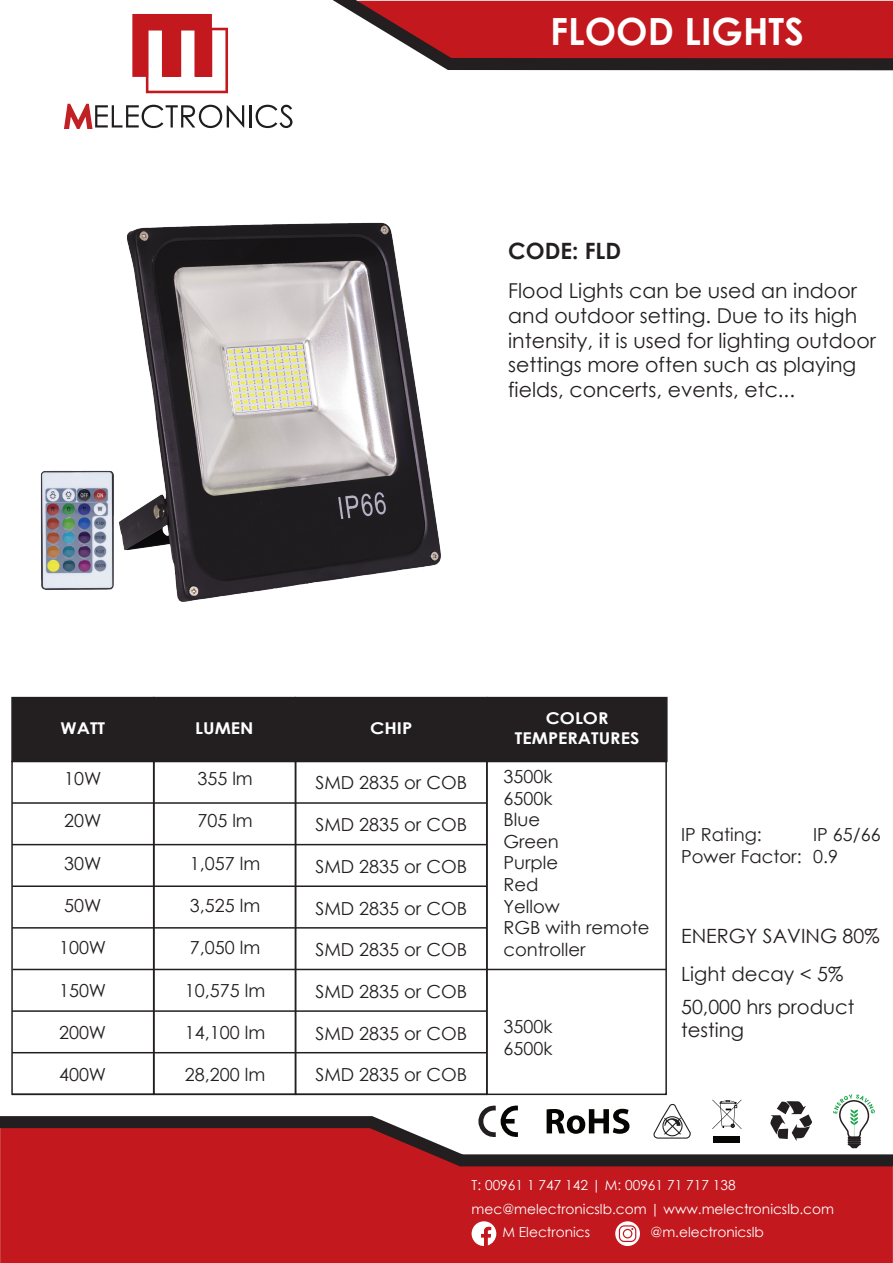
<style>
.page{position:relative;width:893px;height:1263px;background:#fff}
.page>*{position:absolute;margin:0;border:0;box-sizing:border-box;transform-origin:0 0}
.t1{font:700 37.5px "Century Gothic";color:#fff}
.t2{font:700 22.5px "Century Gothic";color:#231f20}
.t3{font:20.55px/24.6px "Century Gothic";color:#231f20}
.t4{font:19.65px/33.2px "Century Gothic";color:#231f20}
.t5{font:18px/21.6px "Century Gothic";color:#231f20}
.t6{font:700 16.2px/19.5px "Century Gothic";color:#fff;text-align:center;scale:1.11 1}
.t7{font:700 16.2px "Century Gothic";color:#fff;scale:1.13 1}
.t8{font:13.8px "Century Gothic";color:#fff}
</style>
<div class="page">
<div style="left:0;top:1172px;width:893px;height:91px;background:#c2181e"></div>
<svg style="left:0;top:1110px;width:893px;height:62px"></svg>
<svg style="left:472px;top:1221px;width:24px;height:25px"></svg>
<svg style="left:615px;top:1221px;width:25px;height:25px"></svg>
<svg style="left:619px;top:1225px;width:17px;height:17px"></svg>
<svg style="left:654px;top:1104px;width:36px;height:35px"></svg>
<svg style="left:477px;top:1105px;width:41px;height:32px"></svg>
<svg style="left:547px;top:1109px;width:82px;height:25px"></svg>
<div style="left:714px;top:1136px;width:26px;height:7px;background:#050504"></div>
<svg style="left:712px;top:1100px;width:30px;height:29px"></svg>
<svg style="left:769px;top:1101px;width:43px;height:40px"></svg>
<svg style="left:833px;top:1094px;width:42px;height:54px"></svg>
<svg style="left:132px;top:14px;width:96px;height:79px"></svg>
<svg style="left:64px;top:103px;width:180px;height:26px"></svg>
<hr style="left:249px;top:105px;width:3px;height:22px;background:#201d1e">
<svg style="left:256px;top:105px;width:36px;height:23px"></svg>
<svg style="left:334px;top:1px;width:559px;height:70px;background:#ad3337"></svg>
<div style="left:11px;top:697px;width:143px;height:65px;background:#231f20"></div>
<div style="left:11px;top:761px;width:143px;height:334px;border:2px solid #231f20"></div>
<div style="left:153px;top:697px;width:143px;height:65px;background:#231f20"></div>
<div style="left:153px;top:761px;width:143px;height:334px;border:2px solid #231f20"></div>
<div style="left:486px;top:761px;width:181px;height:334px;border:2px solid #231f20"></div>
<div style="left:295px;top:761px;width:193px;height:334px;border:2px solid #231f20"></div>
<div style="left:295px;top:697px;width:193px;height:65px;background:#231f20"></div>
<div style="left:487px;top:697px;width:181px;height:65px;background:#231f20"></div>
<hr style="left:12px;top:802px;width:475px;height:2px;background:#231f20">
<hr style="left:12px;top:844px;width:475px;height:1px;background:#231f20">
<hr style="left:12px;top:885px;width:475px;height:2px;background:#231f20">
<hr style="left:12px;top:927px;width:475px;height:1px;background:#231f20">
<hr style="left:13px;top:969px;width:653px;height:1px;background:#231f20">
<hr style="left:12px;top:1010px;width:475px;height:2px;background:#231f20">
<hr style="left:12px;top:1052px;width:475px;height:1px;background:#231f20">
<hr style="left:12px;top:1093px;width:475px;height:2px;background:#231f20">
<img style="left:127px;top:222px;width:314px;height:380px">
<img style="left:40px;top:470px;width:87px;height:120px">
<h1 class="t1" style="left:550px;top:3px;width:255px">FLOOD LIGHTS</h1>
<p class="t2" style="left:508px;top:234px;width:114px">CODE: FLD</p>
<p class="t3" style="left:508px;top:278px;width:369px">Flood Lights can be used an indoor and outdoor setting. Due to its high intensity, it is used for lighting outdoor settings more often such as playing fields, concerts, events, etc...</p>
<p class="t6" style="left:61px;top:718px;width:42px">WATT</p>
<p class="t6" style="left:195px;top:718px;width:54px">LUMEN</p>
<p class="t7" style="left:370px;top:716px;width:39px">CHIP</p>
<p class="t6" style="left:515px;top:708px;width:114px">COLOR<br>TEMPERATURES</p>
<p class="t5" style="left:64px;top:767px;width:39px">10W</p>
<p class="t5" style="left:64px;top:810px;width:39px">20W</p>
<p class="t5" style="left:64px;top:852px;width:39px">30W</p>
<p class="t5" style="left:64px;top:894px;width:39px">50W</p>
<p class="t5" style="left:59px;top:937px;width:49px">100W</p>
<p class="t5" style="left:59px;top:979px;width:49px">150W</p>
<p class="t5" style="left:59px;top:1021px;width:49px">200W</p>
<p class="t5" style="left:59px;top:1064px;width:49px">400W</p>
<p class="t5" style="left:197px;top:767px;width:57px">355 lm</p>
<p class="t5" style="left:315px;top:772px;width:153px">SMD 2835 or COB</p>
<p class="t5" style="left:315px;top:813px;width:153px">SMD 2835 or COB</p>
<p class="t5" style="left:315px;top:855px;width:153px">SMD 2835 or COB</p>
<p class="t5" style="left:315px;top:897px;width:153px">SMD 2835 or COB</p>
<p class="t5" style="left:315px;top:938px;width:153px">SMD 2835 or COB</p>
<p class="t5" style="left:315px;top:980px;width:153px">SMD 2835 or COB</p>
<p class="t5" style="left:315px;top:1022px;width:153px">SMD 2835 or COB</p>
<p class="t5" style="left:315px;top:1064px;width:153px">SMD 2835 or COB</p>
<p class="t5" style="left:197px;top:810px;width:57px">705 lm</p>
<p class="t5" style="left:190px;top:852px;width:72px">1,057 lm</p>
<p class="t5" style="left:190px;top:894px;width:72px">3,525 lm</p>
<p class="t5" style="left:190px;top:937px;width:72px">7,050 lm</p>
<p class="t5" style="left:185px;top:979px;width:82px">10,575 lm</p>
<p class="t5" style="left:185px;top:1021px;width:82px">14,100 lm</p>
<p class="t5" style="left:185px;top:1064px;width:82px">28,200 lm</p>
<p class="t5" style="left:503px;top:765px;width:148px">3500k<br>6500k<br>Blue<br>Green<br>Purple<br>Red<br>Yellow<br>RGB with remote controller</p>
<p class="t5" style="left:503px;top:1016px;width:50px">3500k<br>6500k</p>
<p class="t5" style="left:681px;top:823px;width:122px">IP Rating:<br>Power Factor:</p>
<p class="t5" style="left:813px;top:823px;width:69px">IP 65/66<br>0.9</p>
<p class="t4" style="left:681px;top:919px;width:200px">ENERGY SAVING 80%</p>
<p class="t4" style="left:681px;top:957px;width:175px">Light decay &lt; 5%<br>50,000 hrs product</p>
<p class="t4" style="left:681px;top:1013px;width:64px">testing</p>
<p class="t8" style="left:472px;top:1175px;width:266px">T: 00961 1 747 142 | M: 00961 71 717 138</p>
<p class="t8" style="left:472px;top:1199px;width:364px">mec@melectronicslb.com | www.melectronicslb.com</p>
<p class="t8" style="left:502px;top:1223px;width:89px">M Electronics</p>
<p class="t8" style="left:650px;top:1223px;width:115px">@m.electronicslb</p>
</div>
